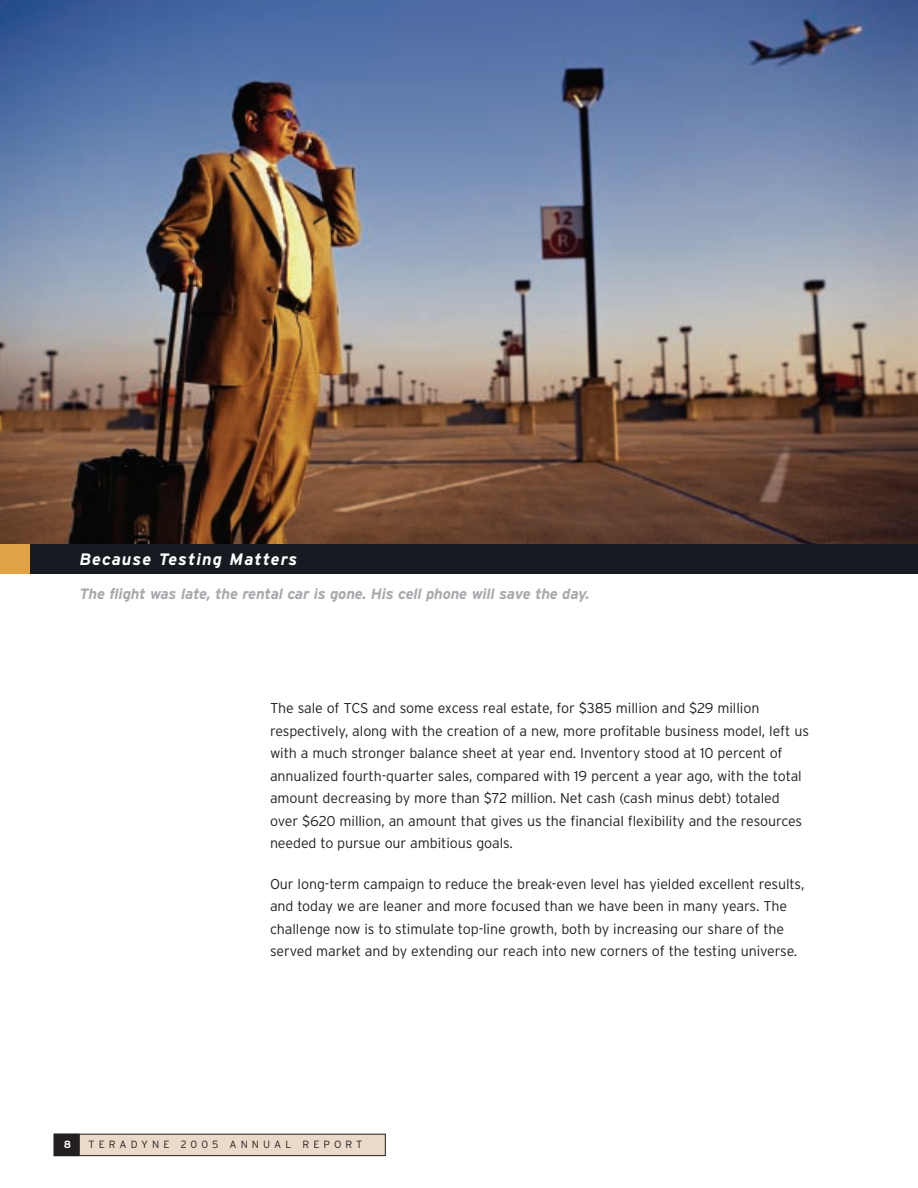
<style>
.page{position:relative;width:918px;height:1188px;background:#fff}
.page>*{position:absolute;margin:0;border:0;box-sizing:border-box;transform-origin:0 0}
.t1{font:italic 700 16.5px "Interstate";letter-spacing:.065em;color:#fff}
.t2{font:italic 700 15px "Interstate";letter-spacing:-.015em;color:#a8a9ad}
.t3{font:300 14.25px/22.5px "Interstate";letter-spacing:-.005em;color:#231f20}
.t4{font:300 10.5px "Interstate";letter-spacing:.385em;color:#231f20}
.t5{font:700 10.5px "Interstate";color:#fff}
</style>
<div class="page">
<div style="left:54px;top:1134px;width:331px;height:22px;background:#ebdaca"></div>
<div style="left:54px;top:1134px;width:332px;height:22px;border:1px solid #231f20"></div>
<div style="left:54px;top:1134px;width:25px;height:21px;background:#231f20"></div>
<div style="left:54px;top:1134px;width:26px;height:22px;border:1px solid #231f20"></div>
<img style="left:0;top:0;width:918px;height:544px">
<div style="left:30px;top:544px;width:888px;height:30px;background:#151b21"></div>
<div style="left:0;top:544px;width:30px;height:30px;background:#dfa246"></div>
<p class="t1" style="left:80px;top:549px;width:219px">Because Testing Matters</p>
<p class="t2" style="left:80px;top:585px;width:512px">The flight was late, the rental car is gone. His cell phone will save the day.</p>
<p class="t3" style="left:270px;top:697px;width:541px">The sale of TCS and some excess real estate, for $385 million and $29 million respectively, along with the creation of a new, more profitable business model, left us with a much stronger balance sheet at year end. Inventory stood at 10 percent of annualized fourth-quarter sales, compared with 19 percent a year ago, with the total amount decreasing by more than $72 million. Net cash (cash minus debt) totaled over $620 million, an amount that gives us the financial flexibility and the resources needed to pursue our ambitious goals.</p>
<p class="t3" style="left:270px;top:873px;width:536px">Our long-term campaign to reduce the break-even level has yielded excellent results, and today we are leaner and more focused than we have been in many years. The challenge now is to stimulate top-line growth, both by increasing our share of the served market and by extending our reach into new corners of the testing universe.</p>
<p class="t5" style="left:64px;top:1138px;width:9px">8</p>
<p class="t4" style="left:88px;top:1138px;width:275px">TERADYNE 2005 ANNUAL REPORT</p>
</div>
